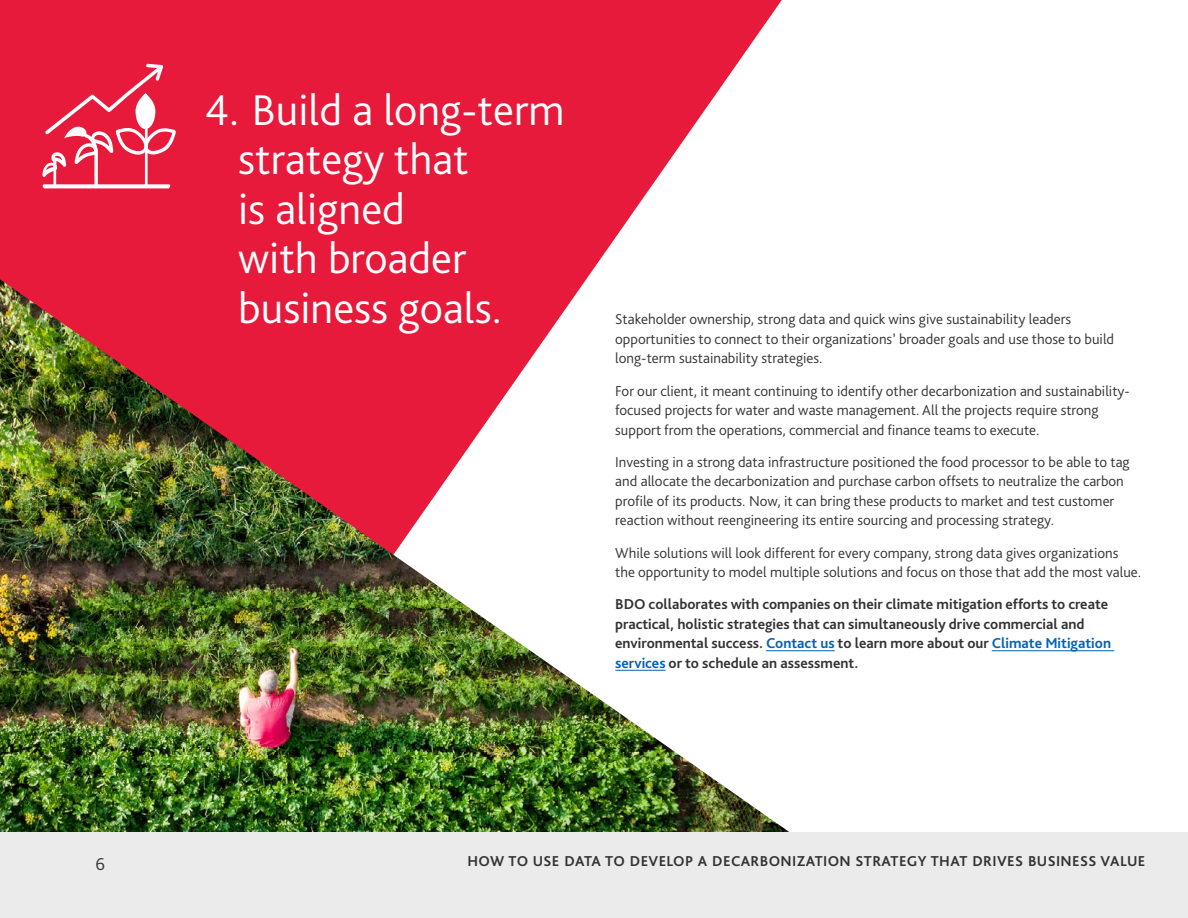
<style>
.page{position:relative;width:1188px;height:918px;background:#fff}
.page>*{position:absolute;margin:0;border:0;box-sizing:border-box;transform-origin:0 0}
.t1{font:300 45px/49.5px "Bliss Pro";color:#fff}
.t2{font:300 18px "Bliss Pro";color:#333}
.t3{font:300 15px/19.5px "Bliss Pro";color:#333}
.t4{font:700 15px/19.5px "Bliss Pro";color:#333}
.t5{font:700 15px "Bliss Pro";letter-spacing:.025em;color:#333}
.s1{color:#0062b8}
</style>
<div class="page">
<svg style="left:0;top:0;width:782px;height:279px;background:#eb3855"></svg>
<hr style="left:992px;top:650px;width:122px;height:1px;background:#0062b8">
<img style="left:0;top:279px;width:850px;height:554px">
<svg style="left:42px;top:64px;width:134px;height:124px;background:#eb405b"></svg>
<svg style="left:43px;top:184px;width:127px;height:4px"></svg>
<div style="left:0;top:833px;width:1188px;height:85px;background:#ebebeb"></div>
<h1 class="t1" style="left:238px;top:84px;width:328px;text-indent:-34px">4. Build a long-term strategy that<br>is aligned<br>with broader business goals.</h1>
<p class="t3" style="left:615px;top:309px;width:500px">Stakeholder ownership, strong data and quick wins give sustainability leaders opportunities to connect to their organizations’ broader goals and use those to build long-term sustainability strategies.</p>
<p class="t3" style="left:615px;top:381px;width:516px">For our client, it meant continuing to identify other decarbonization and sustainability&shy;focused projects for water and waste management. All the projects require strong support from the operations, commercial and finance teams to execute.</p>
<p class="t3" style="left:615px;top:452px;width:516px">Investing in a strong data infrastructure positioned the food processor to be able to tag and allocate the decarbonization and purchase carbon offsets to neutralize the carbon profile of its products. Now, it can bring these products to market and test customer reaction without reengineering its entire sourcing and processing strategy.</p>
<p class="t3" style="left:615px;top:543px;width:527px">While solutions will look different for every company, strong data gives organizations the opportunity to model multiple solutions and focus on those that add the most value.</p>
<p class="t4" style="left:615px;top:594px;width:497px">BDO collaborates with companies on their climate mitigation efforts to create practical, holistic strategies that can simultaneously drive commercial and environmental success. <span class="s1">Contact us</span> to learn more about our <span class="s1">Climate Mitigation services</span> or to schedule an assessment.</p>
<p class="t2" style="left:96px;top:853px;width:11px">6</p>
<p class="t5" style="left:467px;top:851px;width:680px">HOW TO USE DATA TO DEVELOP A DECARBONIZATION STRATEGY THAT DRIVES BUSINESS VALUE</p>
</div>
